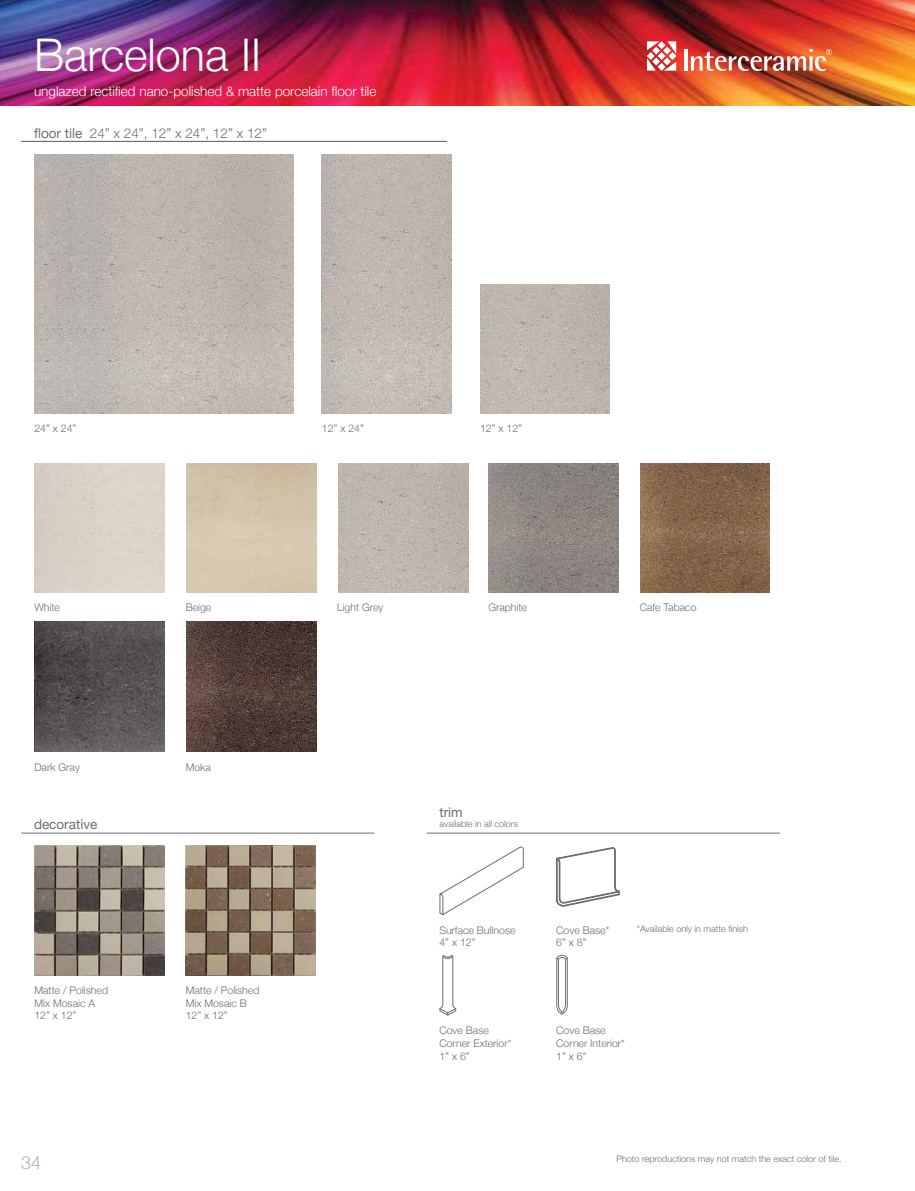
<style>
.page{position:relative;width:915px;height:1191px;background:#fff}
.page>*{position:absolute;margin:0;border:0;box-sizing:border-box;transform-origin:0 0}
.t1{font:300 45px "Helvetica Neue";color:#fff}
.t2{font:300 18px "Helvetica Neue";color:#adafb2}
.t3{font:300 13.5px "Helvetica Neue";color:#fff}
.t4{font:300 13.5px "Helvetica Neue";color:#6d6e71}
.t5{font:13.5px "Helvetica Neue";color:#6d6e71}
.t6{font:300 10.5px/12.6px "Helvetica Neue";color:#6d6e71}
.t7{font:300 9px "Helvetica Neue";color:#6d6e71}
.s1{font-weight:400}
</style>
<div class="page">
<img style="left:0;top:0;width:914px;height:105px">
<svg style="left:646px;top:41px;width:30px;height:30px"></svg>
<hr style="left:684px;top:49px;width:3px;height:22px;background:#fff">
<img style="left:690px;top:49px;width:141px;height:22px">
<hr style="left:21px;top:833px;width:353px;height:1px;background:#6d6e71">
<img style="left:34px;top:845px;width:130px;height:130px">
<img style="left:186px;top:845px;width:129px;height:130px">
<svg style="left:439px;top:847px;width:84px;height:68px"></svg>
<svg style="left:556px;top:847px;width:63px;height:59px"></svg>
<svg style="left:439px;top:955px;width:17px;height:60px"></svg>
<svg style="left:556px;top:955px;width:11px;height:59px"></svg>
<hr style="left:426px;top:833px;width:353px;height:1px;background:#6d6e71">
<img style="left:34px;top:154px;width:260px;height:260px">
<img style="left:322px;top:154px;width:129px;height:260px">
<img style="left:488px;top:463px;width:130px;height:129px">
<hr style="left:21px;top:141px;width:425px;height:1px;background:#6d6e71">
<img style="left:480px;top:284px;width:129px;height:130px">
<img style="left:640px;top:463px;width:129px;height:129px">
<img style="left:34px;top:621px;width:130px;height:130px">
<img style="left:338px;top:463px;width:130px;height:129px">
<img style="left:186px;top:621px;width:130px;height:130px">
<h1 class="t1" style="left:34px;top:28px;width:228px">Barcelona II</h1>
<p class="t3" style="left:34px;top:83px;width:344px">unglazed rectified nano-polished &amp; matte porcelain floor tile</p>
<p class="t4" style="left:34px;top:125px;width:234px"><span class="s1">floor tile</span> 24” x 24”, 12” x 24”, 12” x 12”</p>
<p class="t6" style="left:34px;top:422px;width:44px">24” x 24”</p>
<p class="t6" style="left:322px;top:422px;width:44px">12” x 24”</p>
<p class="t6" style="left:480px;top:422px;width:44px">12” x 12”</p>
<p class="t6" style="left:34px;top:601px;width:27px">White</p>
<p class="t6" style="left:186px;top:601px;width:27px">Beige</p>
<p class="t6" style="left:337px;top:601px;width:48px">Light Grey</p>
<p class="t6" style="left:488px;top:601px;width:40px">Graphite</p>
<p class="t6" style="left:639px;top:601px;width:58px">Cafe Tabaco</p>
<p class="t6" style="left:34px;top:761px;width:47px">Dark Gray</p>
<p class="t6" style="left:186px;top:761px;width:27px">Moka</p>
<p class="t5" style="left:34px;top:816px;width:65px">decorative</p>
<p class="t6" style="left:34px;top:983px;width:75px">Matte / Polished<br>Mix Mosaic A<br>12” x 12”</p>
<p class="t6" style="left:186px;top:983px;width:75px">Matte / Polished<br>Mix Mosaic B<br>12” x 12”</p>
<p class="t5" style="left:439px;top:804px;width:25px">trim</p>
<p class="t7" style="left:439px;top:818px;width:80px">available in all colors</p>
<p class="t6" style="left:439px;top:923px;width:78px">Surface Bullnose<br>4” x 12”</p>
<p class="t6" style="left:556px;top:923px;width:55px">Cove Base*<br>6” x 8”</p>
<p class="t7" style="left:636px;top:923px;width:113px">*Available only in matte finish</p>
<p class="t6" style="left:439px;top:1024px;width:73px">Cove Base<br>Corner Exterior*<br>1” x 6”</p>
<p class="t6" style="left:556px;top:1024px;width:70px">Cove Base<br>Corner Interior*<br>1” x 6”</p>
<h2 class="t2" style="left:21px;top:1151px;width:22px">34</h2>
<p class="t7" style="left:616px;top:1153px;width:227px">Photo reproductions may not match the exact color of tile.</p>
</div>
